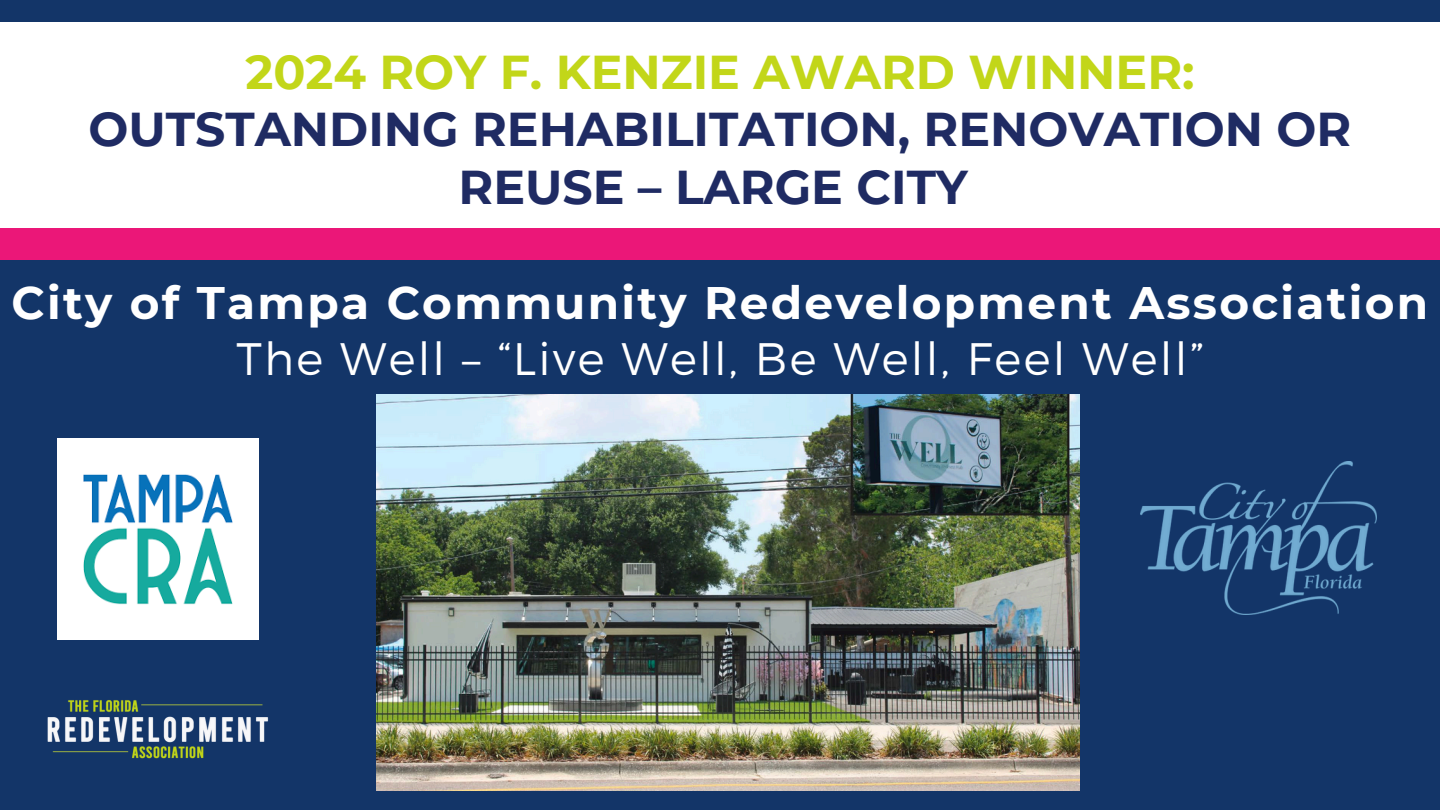
<style>
.page{position:relative;width:1440px;height:810px;background:#133568}
.page>*{position:absolute;margin:0;border:0;box-sizing:border-box;transform-origin:0 0}
.t1{font:700 47.4px/57.8px "Montserrat";color:#1f2b63;text-align:center}
.t2{font:700 45.5px "Montserrat";letter-spacing:.05em;color:#fff}
.t3{font:300 45.5px "Montserrat";letter-spacing:.05em;color:#fff}
.s1{color:#c2d619}
</style>
<div class="page">
<div style="left:0;top:22px;width:1440px;height:206px;background:#fff"></div>
<div style="left:0;top:228px;width:1440px;height:32px;background:#eb1778"></div>
<img style="left:47px;top:700px;width:222px;height:59px">
<img style="left:1141px;top:462px;width:235px;height:153px">
<img style="left:58px;top:438px;width:201px;height:201px">
<img style="left:376px;top:395px;width:704px;height:396px">
<p class="t1" style="left:89px;top:43px;width:1264px"><span class="s1">2024 ROY F. KENZIE AWARD WINNER:<br></span>OUTSTANDING REHABILITATION, RENOVATION OR<br>REUSE – LARGE CITY</p>
<p class="t2" style="left:12px;top:275px;width:1418px">City of Tampa Community Redevelopment Association</p>
<p class="t3" style="left:236px;top:329px;width:969px">The Well – “Live Well, Be Well, Feel Well”</p>
</div>
